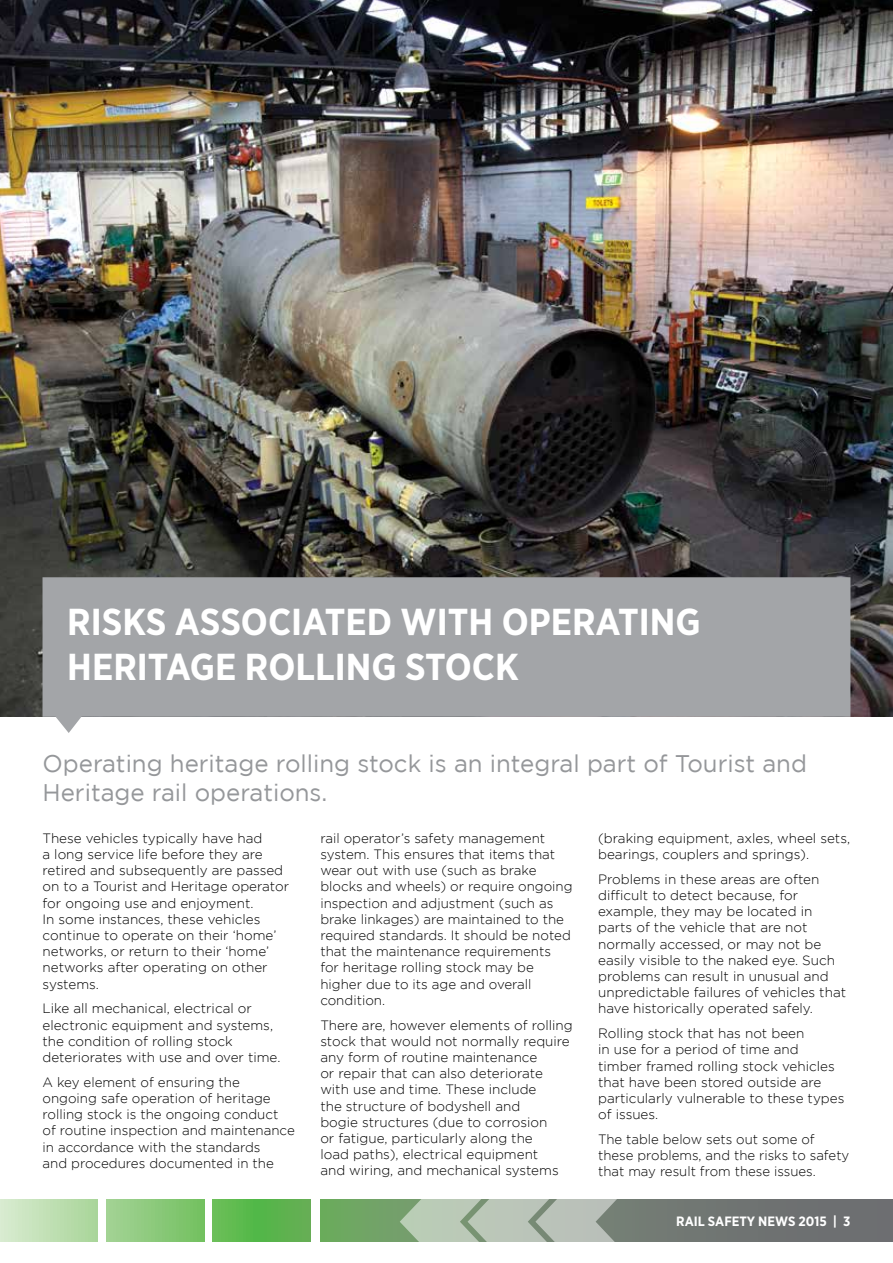
<style>
.page{position:relative;width:893px;height:1263px;background:#fff}
.page>*{position:absolute;margin:0;border:0;box-sizing:border-box;transform-origin:0 0}
.t1{font:700 37.5px/45px "Gotham Narrow";color:#fff}
.t2{font:24px/28.8px "Gotham";color:#95979a}
.t3{font:300 13.5px/16.2px "Gotham";color:#000}
.t4{font:700 13.5px "Gotham Narrow";color:#fff}
</style>
<div class="page">
<svg style="left:320px;top:1199px;width:573px;height:43px;background:#6e7f6e"></svg>
<svg style="left:400px;top:1199px;width:251px;height:43px;background:#a6b3a4"></svg>
<div style="left:213px;top:1199px;width:97px;height:43px;background:linear-gradient(to right,#5fbf50,#5cad4e)"></div>
<div style="left:106px;top:1199px;width:98px;height:43px;background:linear-gradient(to right,#a4d396,#73c160)"></div>
<div style="left:0;top:1199px;width:98px;height:43px;background:linear-gradient(to right,#d9ecd1,#a9d599)"></div>
<hr style="left:0;top:1199px;width:1px;height:43px;background:#d9ecd2">
<img style="left:0;top:0;width:893px;height:716px">
<svg style="left:43px;top:577px;width:807px;height:156px;background:#acadb0"></svg>
<h1 class="t1" style="left:67px;top:599px;width:635px">RISKS ASSOCIATED WITH OPERATING<br>HERITAGE ROLLING STOCK</h1>
<h2 class="t2" style="left:43px;top:749px;width:766px">Operating heritage rolling stock is an integral part of Tourist and<br>Heritage rail operations.</h2>
<p class="t3" style="left:43px;top:830px;width:248px">These vehicles typically have had<br>a long service life before they are retired and subsequently are passed on to a Tourist and Heritage operator for ongoing use and enjoyment.<br>In some instances, these vehicles continue to operate on their ‘home’ networks, or return to their ‘home’ networks after operating on other systems.</p>
<p class="t3" style="left:43px;top:1000px;width:239px">Like all mechanical, electrical or electronic equipment and systems, the condition of rolling stock deteriorates with use and over time.</p>
<p class="t3" style="left:43px;top:1074px;width:254px">A key element of ensuring the ongoing safe operation of heritage rolling stock is the ongoing conduct of routine inspection and maintenance in accordance with the standards<br>and procedures documented in the</p>
<p class="t3" style="left:320px;top:830px;width:254px">rail operator’s safety management system. This ensures that items that wear out with use (such as brake blocks and wheels) or require ongoing inspection and adjustment (such as brake linkages) are maintained to the required standards. It should be noted that the maintenance requirements for heritage rolling stock may be higher due to its age and overall condition.</p>
<p class="t3" style="left:320px;top:1016px;width:254px">There are, however elements of rolling stock that would not normally require any form of routine maintenance<br>or repair that can also deteriorate with use and time. These include<br>the structure of bodyshell and<br>bogie structures (due to corrosion<br>or fatigue, particularly along the<br>load paths), electrical equipment<br>and wiring, and mechanical systems</p>
<p class="t3" style="left:598px;top:830px;width:254px">(braking equipment, axles, wheel sets, bearings, couplers and springs).</p>
<p class="t3" style="left:598px;top:871px;width:249px">Problems in these areas are often difficult to detect because, for example, they may be located in parts of the vehicle that are not normally accessed, or may not be easily visible to the naked eye. Such problems can result in unusual and unpredictable failures of vehicles that have historically operated safely.</p>
<p class="t3" style="left:598px;top:1025px;width:248px">Rolling stock that has not been<br>in use for a period of time and timber framed rolling stock vehicles that have been stored outside are particularly vulnerable to these types of issues.</p>
<p class="t3" style="left:598px;top:1131px;width:253px">The table below sets out some of these problems, and the risks to safety that may result from these issues.</p>
<p class="t4" style="left:676px;top:1212px;width:176px">RAIL SAFETY NEWS 2015 | 3</p>
</div>
